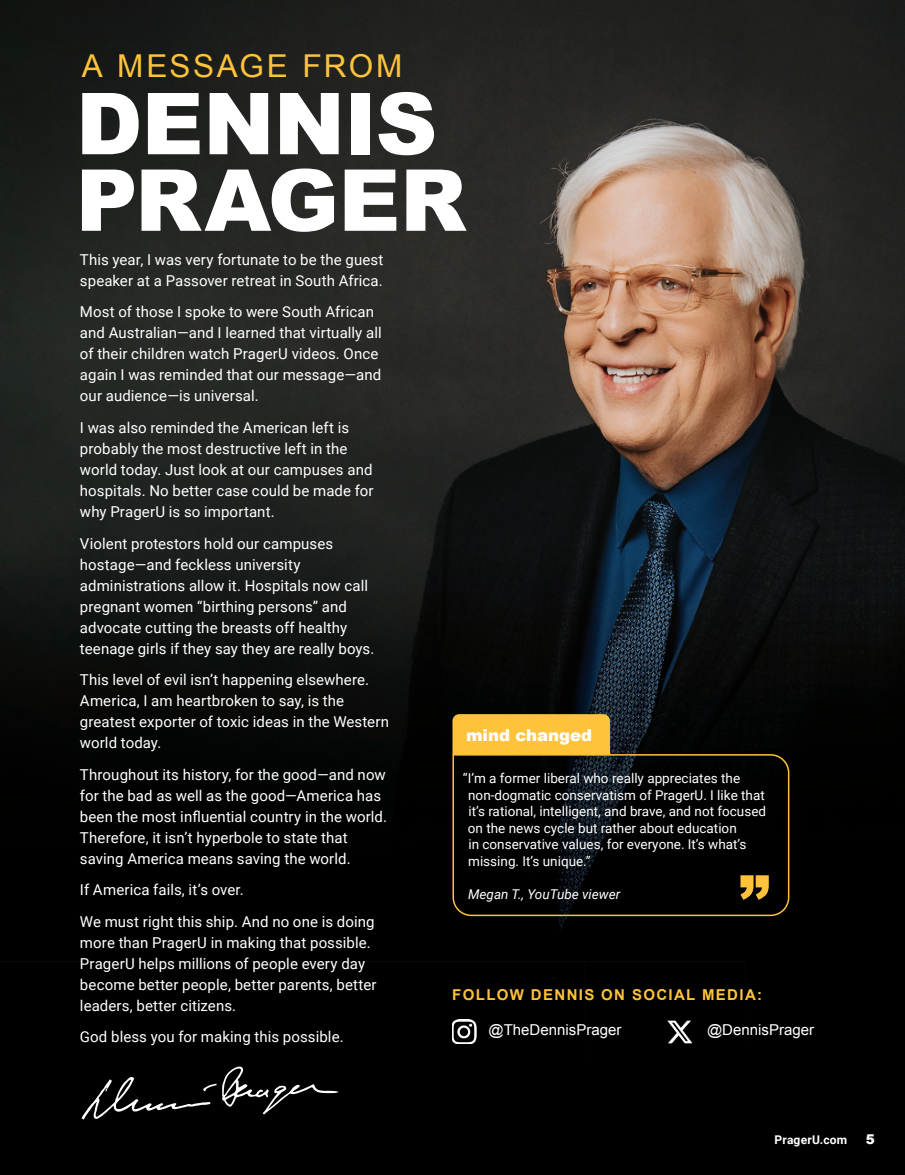
<style>
.page{position:relative;width:905px;height:1175px;background:#fff}
.page>*{position:absolute;margin:0;border:0;box-sizing:border-box;transform-origin:0 0}
.t1{font:900 85.5px/76.5px "Arial";letter-spacing:-.01em;color:#fff}
.t2{font:31.5px "Arial";letter-spacing:.08em;color:#fec33b}
.t3{font:900 16.5px "Arial";color:#fff}
.t4{font:15px/21px "Roboto";letter-spacing:.005em;color:#fff}
.t5{font:15px "Arial";color:#fff}
.t6{font:700 15px "Arial";letter-spacing:.09em;color:#fec33b}
.t7{font:13.5px/16.5px "Roboto";color:#fff}
.t8{font:italic 13.5px "Roboto";color:#fff}
.t9{font:900 13.5px "Arial";color:#fff}
.t10{font:700 12px "Roboto";letter-spacing:.02em;color:#fff}
</style>
<div class="page">
<img style="left:0;top:0;width:904px;height:1174px">
<img style="left:372px;top:0;width:373px;height:962px">
<div style="left:745px;top:800px;width:159px;height:374px;background:#000"></div>
<div style="left:585px;top:961px;width:160px;height:213px;background:#000"></div>
<svg style="left:81px;top:1066px;width:257px;height:56px"></svg>
<img style="left:452px;top:1019px;width:24px;height:24px">
<img style="left:667px;top:1019px;width:24px;height:24px">
<div style="left:452px;top:714px;width:158px;height:39px;background:#fec33b"></div>
<svg style="left:452px;top:753px;width:338px;height:163px"></svg>
<h2 class="t2" style="left:82px;top:45px;width:322px">A MESSAGE FROM</h2>
<h1 class="t1" style="left:76px;top:83px;width:392px">DENNIS<br>PRAGER</h1>
<p class="t4" style="left:80px;top:248px;width:305px">This year, I was very fortunate to be the guest speaker at a Passover retreat in South Africa.</p>
<p class="t4" style="left:80px;top:301px;width:303px">Most of those I spoke to were South African and Australian—and I learned that virtually all of their children watch PragerU videos. Once again I was reminded that our message—and our audience—is universal.</p>
<p class="t4" style="left:80px;top:416px;width:295px">I was also reminded the American left is probably the most destructive left in the world today. Just look at our campuses and hospitals. No better case could be made for why PragerU is so important.</p>
<p class="t4" style="left:80px;top:532px;width:296px">Violent protestors hold our campuses hostage—and feckless university administrations allow it. Hospitals now call pregnant women “birthing persons” and advocate cutting the breasts off healthy teenage girls if they say they are really boys.</p>
<p class="t4" style="left:80px;top:668px;width:310px">This level of evil isn’t happening elsewhere.<br>America, I am heartbroken to say, is the greatest exporter of toxic ideas in the Western world today.</p>
<p class="t4" style="left:80px;top:763px;width:309px">Throughout its history, for the good—and now for the bad as well as the good—America has been the most influential country in the world.<br>Therefore, it isn’t hyperbole to state that saving America means saving the world.</p>
<p class="t4" style="left:80px;top:873px;width:296px;line-height:31.5px">If America fails, it’s over.<br>We must right this ship. And no one is doing</p>
<p class="t4" style="left:80px;top:931px;width:298px">more than PragerU in making that possible.<br>PragerU helps millions of people every day become better people, better parents, better leaders, better citizens.</p>
<p class="t4" style="left:80px;top:1025px;width:265px">God bless you for making this possible.</p>
<p class="t3" style="left:466px;top:723px;width:128px">mind changed</p>
<p class="t7" style="left:468px;top:769px;width:300px;text-indent:-5px">“I’m a former liberal who really appreciates the non-dogmatic conservatism of PragerU. I like that it’s rational, intelligent, and brave, and not focused on the news cycle but rather about education<br>in conservative values, for everyone. It’s what’s missing. It’s unique.”</p>
<p class="t8" style="left:468px;top:884px;width:153px">Megan T., YouTube viewer</p>
<p class="t6" style="left:452px;top:984px;width:311px">FOLLOW DENNIS ON SOCIAL MEDIA:</p>
<p class="t5" style="left:488px;top:1020px;width:134px">@TheDennisPrager</p>
<p class="t5" style="left:707px;top:1020px;width:108px">@DennisPrager</p>
<p class="t10" style="left:774px;top:1131px;width:74px">PragerU.com</p>
<p class="t9" style="left:865px;top:1128px;width:11px">5</p>
</div>
